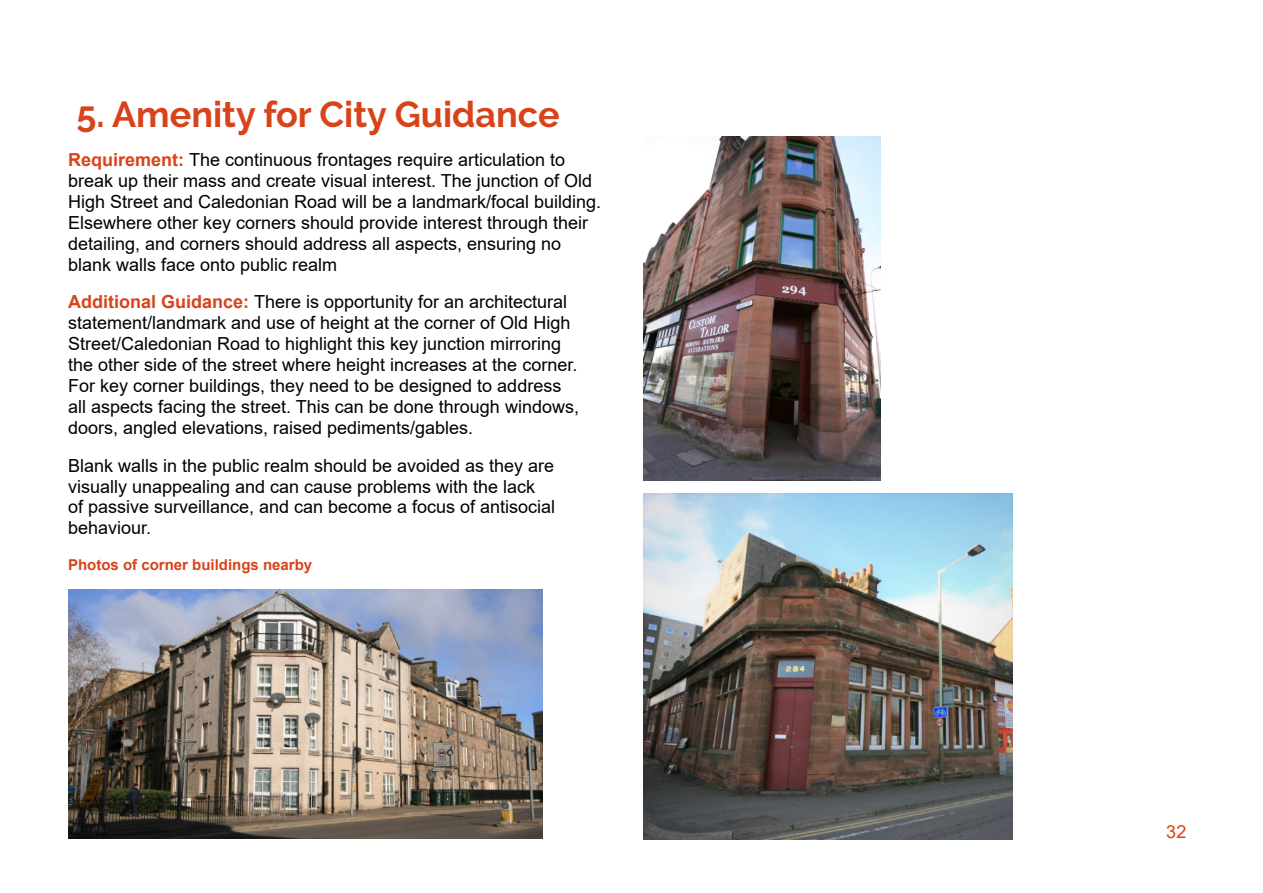
<style>
.page{position:relative;width:1263px;height:893px;background:#fff}
.page>*{position:absolute;margin:0;border:0;box-sizing:border-box;transform-origin:0 0}
.t1{font:700 36px "Raleway";color:#d8431a}
.t2{font:18px/20.9px "Arial";color:#000}
.t3{font:18px "Arial";color:#d8431a}
.t4{font:700 15px "Arial";color:#d8431a}
.s1{font-weight:700;color:#d8431a}
</style>
<div class="page">
<img style="left:68px;top:589px;width:475px;height:249px">
<img style="left:643px;top:136px;width:237px;height:344px">
<img style="left:643px;top:493px;width:369px;height:346px">
<h1 class="t1" style="left:77px;top:94px;width:484px">5. Amenity for City Guidance</h1>
<p class="t2" style="left:68px;top:149px;width:535px"><span class="s1">Requirement:</span> The continuous frontages require articulation to break up their mass and create visual interest. The junction of Old High Street and Caledonian Road will be a landmark/focal building.<br>Elsewhere other key corners should provide interest through their detailing, and corners should address all aspects, ensuring no blank walls face onto public realm</p>
<p class="t2" style="left:68px;top:292px;width:512px"><span class="s1">Additional Guidance:</span> There is opportunity for an architectural statement/landmark and use of height at the corner of Old High Street/Caledonian Road to highlight this key junction mirroring the other side of the street where height increases at the corner.<br>For key corner buildings, they need to be designed to address all aspects facing the street. This can be done through windows, doors, angled elevations, raised pediments/gables.</p>
<p class="t2" style="left:68px;top:455px;width:489px">Blank walls in the public realm should be avoided as they are visually unappealing and can cause problems with the lack<br>of passive surveillance, and can become a focus of antisocial behaviour.</p>
<p class="t4" style="left:68px;top:554px;width:246px">Photos of corner buildings nearby</p>
<p class="t3" style="left:1166px;top:819px;width:22px">32</p>
</div>
